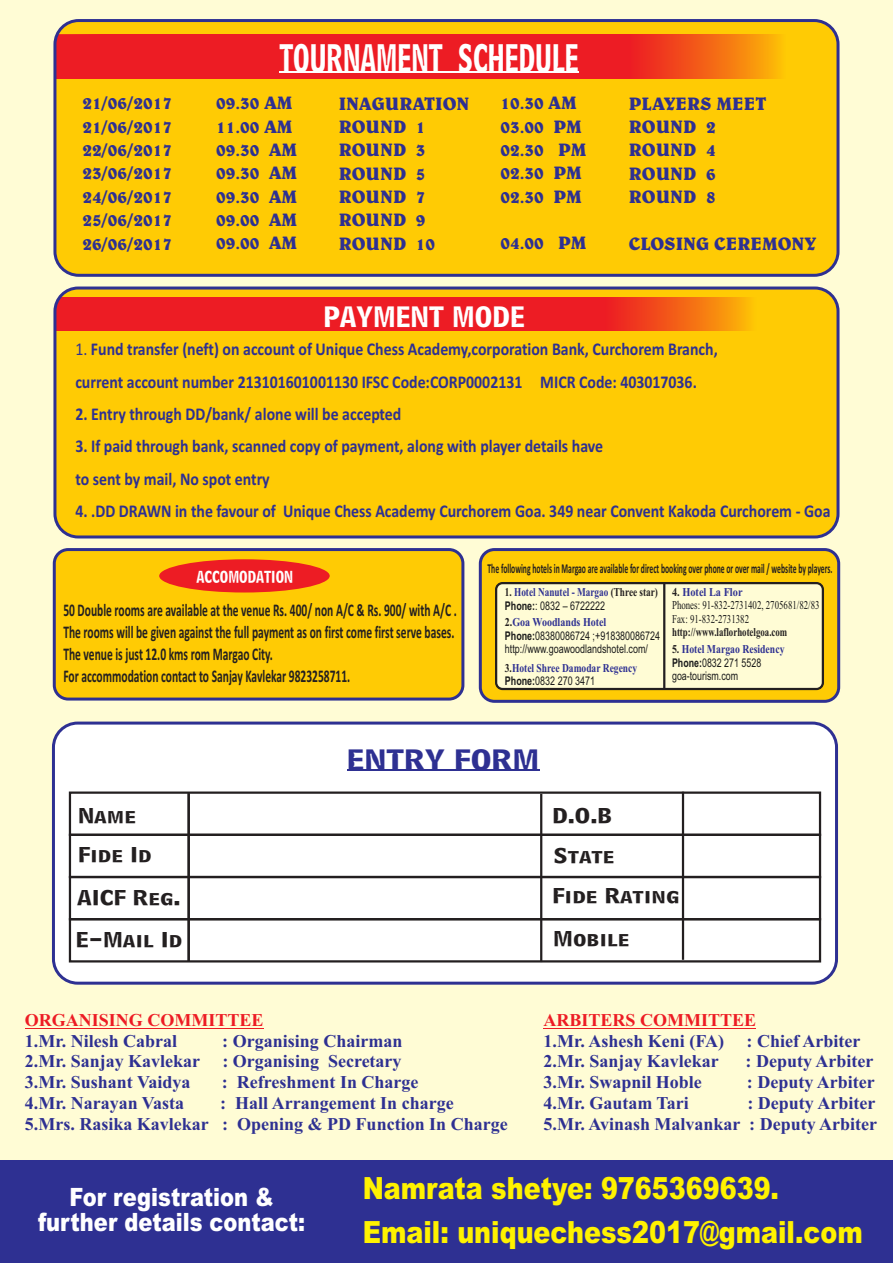
<style>
.page{position:relative;width:893px;height:1263px;background:#fffcd5}
.page>*{position:absolute;margin:0;border:0;box-sizing:border-box;transform-origin:0 0}
.t1{font:33px "Bell Centennial BT Bold Listing";color:#fff;scale:.69 1}
.t2{font:900 30.6px/44px "Arial";color:#fff200;scale:.83 1}
.t3{font:900 25.2px/25.7px "Arial";color:#fff;text-align:center;scale:.83 1}
.t4{font:24.3px "Bell Centennial BT Bold Listing";color:#fff}
.t5{font:24.3px "Bell Centennial BT Bold Listing";color:#2e3092;scale:1.18 1}
.t6{font:700 18.15px/23.4px "Belwe BT";color:#2e3092}
.t7{font:700 18px/32.2px "Calibri";color:#2e3092;scale:.88 1}
.t8{font:700 18px/20.7px "Times New Roman";color:#2e3092;text-align:justify}
.t9{font:18px/39.5px "Bell Centennial BT Bold Listing";color:#231f20;scale:1.18 1}
.t10{font:700 18px "Times New Roman";color:#ed1c24}
.t11{font:700 17.85px/22.2px "Calibri";color:#231f20;scale:.64 1}
.t12{font:14.1px "Bell Centennial BT Bold Listing";color:#fff;scale:.83 1}
.t13{font:700 13.65px "Calibri";color:#231f20;scale:.56 1}
.t14{font:12px/13.4px "Arial";color:#1b1b1b;scale:.75 1}
.t15{font:12px/13.2px "Times New Roman";color:#1b1b1b;scale:.74 1}
.t16{font:12px/13.4px "Arial";color:#1b1b1b;scale:.74 1}
.t17{font:700 12px "Times New Roman";color:#2e3092;scale:.77 1}
.t18{font:700 12px "Times New Roman";color:#231f20;scale:.74 1}
.t19{font:700 12px "Times New Roman";color:#2e3092;scale:.79 1}
.t20{font:700 12px "Times New Roman";color:#2e3092;scale:.81 1}
.t21{font:700 12px "Times New Roman";color:#2e3092;scale:.84 1}
.s1{font-weight:400}
.s2{color:#231f20}
.s3{font-weight:700}
.s4{font-weight:700;color:#231f20}
.s5{font-weight:700;color:#2e3092}
</style>
<div class="page">
<div style="left:0;top:1160px;width:893px;height:102px;background:#2e3092"></div>
<div style="left:55px;top:21px;width:783px;height:254px;background:#ffcb04;border-radius:24px"></div>
<svg style="left:57px;top:34px;width:778px;height:44px;background:#ef3821"></svg>
<div style="left:53px;top:19px;width:786px;height:258px;border:3px solid #2e3092;border-radius:24px"></div>
<hr style="left:279px;top:71px;width:300px;height:1px;background:#fff">
<div style="left:55px;top:288px;width:783px;height:249px;background:#ffcb04;border-radius:23px"></div>
<svg style="left:57px;top:297px;width:781px;height:34px;background:#f03c1e"></svg>
<div style="left:53px;top:286px;width:786px;height:252px;border:3px solid #2e3092;border-radius:23px"></div>
<hr style="left:25px;top:1028px;width:238px;height:1px;background:#ed1c24">
<hr style="left:544px;top:1028px;width:212px;height:1px;background:#ed1c24">
<div style="left:53px;top:548px;width:411px;height:152px;background:#ffcb04;border:3px solid #2e3092;border-radius:14px"></div>
<div style="left:159px;top:559px;width:171px;height:33px;background:#ed1c24;border-radius:50%"></div>
<div style="left:479px;top:548px;width:361px;height:155px;background:#ffcb04;border:3px solid #2e3092;border-radius:14px"></div>
<div style="left:495px;top:582px;width:329px;height:108px;background:#fffcd5;border:2px solid #231f20;border-radius:6px"></div>
<hr style="left:663px;top:583px;width:2px;height:106px;background:#231f20">
<div style="left:52px;top:721px;width:786px;height:264px;background:#fff;border:3px solid #2e3092;border-radius:24px"></div>
<hr style="left:347px;top:769px;width:192px;height:1px;background:#2e3092">
<div style="left:69px;top:791px;width:752px;height:45px;border:2px solid #231f20"></div>
<div style="left:69px;top:834px;width:752px;height:44px;border:2px solid #231f20"></div>
<div style="left:69px;top:876px;width:752px;height:44px;border:2px solid #231f20"></div>
<div style="left:69px;top:918px;width:752px;height:44px;border:2px solid #231f20"></div>
<hr style="left:188px;top:793px;width:2px;height:168px;background:#231f20">
<hr style="left:682px;top:792px;width:2px;height:168px;background:#231f20">
<hr style="left:540px;top:794px;width:2px;height:168px;background:#231f20">
<h1 class="t1" style="left:279px;top:43px;width:435px">TOURNAMENT SCHEDULE</h1>
<p class="t6" style="left:82px;top:93px;width:91px;text-align:justify">21/06/2017<br>21/06/2017<br>22/06/2017<br>23/06/2017<br>24/06/2017<br>25/06/2017<br>26/06/2017</p>
<p class="t6" style="left:216px;top:93px;width:82px">09.30 AM<br>11.00 AM<br>09.30 AM<br>09.30 AM<br>09.30 AM<br>09.00 AM<br>09.00 AM</p>
<p class="t6" style="left:339px;top:93px;width:132px">INAGURATION<br>ROUND 1<br>ROUND 3<br>ROUND 5<br>ROUND 7<br>ROUND 9<br>ROUND 10</p>
<p class="t6" style="left:500px;top:93px;width:88px">10.30 AM<br>03.00 PM<br>02.30 PM<br>02.30 PM<br>02.30 PM</p>
<p class="t6" style="left:500px;top:233px;width:88px">04.00 PM</p>
<h3 class="t4" style="left:323px;top:306px;width:203px">PAYMENT MODE</h3>
<p class="t6" style="left:629px;top:93px;width:139px">PLAYERS MEET<br>ROUND 2<br>ROUND 4<br>ROUND 6<br>ROUND 8</p>
<p class="t6" style="left:629px;top:233px;width:189px">CLOSING CEREMONY</p>
<p class="t7" style="left:75px;top:335px;width:732px"><span class="s1">1.</span> Fund transfer (neft) on account of Unique Chess Academy,corporation Bank, Curchorem Branch, current account number 213101601001130 IFSC Code:CORP0002131 MICR Code: 403017036.</p>
<p class="t7" style="left:75px;top:399px;width:372px">2. Entry through DD/bank/ alone will be accepted</p>
<p class="t7" style="left:75px;top:432px;width:601px">3. If paid through bank, scanned copy of payment, along with player details have to sent by mail, No spot entry</p>
<p class="t7" style="left:75px;top:496px;width:860px">4. .DD DRAWN in the favour of Unique Chess Academy Curchorem Goa. 349 near Convent Kakoda Curchorem - Goa</p>
<p class="t12" style="left:197px;top:570px;width:118px">ACCOMODATION</p>
<p class="t11" style="left:63px;top:600px;width:616px">50 Double rooms are available at the venue Rs. 400/ non A/C &amp; Rs. 900/ with A/C .<br>The rooms will be given against the full payment as on first come first serve bases.<br>The venue is just 12.0 kms rom Margao City.<br>For accommodation contact to Sanjay Kavlekar 9823258711.</p>
<p class="t13" style="left:487px;top:563px;width:618px">The following hotels in Margao are available for direct booking over phone or over mail / website by players.</p>
<p class="t17" style="left:505px;top:588px;width:200px"><span class="s2">1.</span> Hotel Nanutel - Margao <span class="s2">(Three star)</span></p>
<p class="t14" style="left:505px;top:600px;width:135px"><span class="s3">Phone:</span>: 0832 – 6722222</p>
<p class="t21" style="left:505px;top:618px;width:122px"><span class="s2">2.</span>Goa Woodlands Hotel</p>
<p class="t14" style="left:505px;top:630px;width:209px"><span class="s3">Phone:</span>08380086724 ;+918380086724 http://www.goawoodlandshotel.com/</p>
<p class="t19" style="left:505px;top:663px;width:169px"><span class="s2">3.</span>Hotel Shree Damodar Regency</p>
<p class="t14" style="left:505px;top:675px;width:122px"><span class="s3">Phone:</span>0832 270 3471</p>
<p class="t15" style="left:672px;top:587px;width:201px"><span class="s4">4.</span> <span class="s5">Hotel La Flor<br></span>Phones: 91-832-2731402, 2705681/82/83<br>Fax: 91-832-2731382</p>
<p class="t18" style="left:672px;top:628px;width:157px">http://www.laflorhotelgoa.com</p>
<p class="t20" style="left:672px;top:645px;width:140px"><span class="s2">5.</span> Hotel Margao Residency</p>
<p class="t16" style="left:672px;top:657px;width:122px"><span class="s3">Phone:</span>0832 271 5528 goa-tourism.com</p>
<p class="t9" style="left:78px;top:796px;width:64px">Name<br>Fide Id</p>
<p class="t9" style="left:77px;top:878px;width:89px">AICF Reg.</p>
<p class="t9" style="left:76px;top:920px;width:92px">E-Mail Id</p>
<h3 class="t5" style="left:347px;top:748px;width:164px">ENTRY FORM</h3>
<p class="t9" style="left:552px;top:797px;width:52px">D.O.B</p>
<p class="t9" style="left:554px;top:837px;width:53px">State</p>
<p class="t9" style="left:552px;top:876px;width:109px">Fide Rating</p>
<p class="t9" style="left:553px;top:920px;width:66px">Mobile</p>
<p class="t10" style="left:25px;top:1014px;width:240px">ORGANISING COMMITTEE</p>
<p class="t8" style="left:25px;top:1032px;width:154px">1.Mr. Nilesh Cabral</p>
<p class="t8" style="left:25px;top:1032px;width:379px;text-indent:197px">: Organising Chairman 2.Mr. Sanjay Kavlekar : Organising Secretary 3.Mr. Sushant Vaidya</p>
<p class="t8" style="left:222px;top:1074px;width:198px">: Refreshment In Charge</p>
<p class="t8" style="left:25px;top:1094px;width:161px">4.Mr. Narayan Vasta</p>
<p class="t8" style="left:25px;top:1094px;width:484px;text-indent:195px">: Hall Arrangement In charge<br>5.Mrs. Rasika Kavlekar : Opening &amp; PD Function In Charge</p>
<p class="t10" style="left:544px;top:1014px;width:214px">ARBITERS COMMITTEE</p>
<p class="t8" style="left:544px;top:1032px;width:182px">1.Mr. Ashesh Keni (FA)</p>
<p class="t8" style="left:747px;top:1032px;width:115px">: Chief Arbiter</p>
<p class="t8" style="left:544px;top:1053px;width:177px">2.Mr. Sanjay Kavlekar</p>
<p class="t8" style="left:746px;top:1053px;width:129px">: Deputy Arbiter</p>
<p class="t8" style="left:544px;top:1073px;width:160px">3.Mr. Swapnil Hoble</p>
<p class="t8" style="left:747px;top:1073px;width:129px">: Deputy Arbiter</p>
<p class="t8" style="left:544px;top:1094px;width:147px">4.Mr. Gautam Tari</p>
<p class="t8" style="left:544px;top:1094px;width:335px;text-align:right">: Deputy Arbiter<br>5.Mr. Avinash Malvankar : Deputy Arbiter</p>
<h3 class="t3" style="left:38px;top:1186px;width:323px">For registration &amp; further details contact:</h3>
<h2 class="t2" style="left:363px;top:1169px;width:604px">Namrata shetye: 9765369639.<br>Email: uniquechess2017@gmail.com</h2>
</div>
